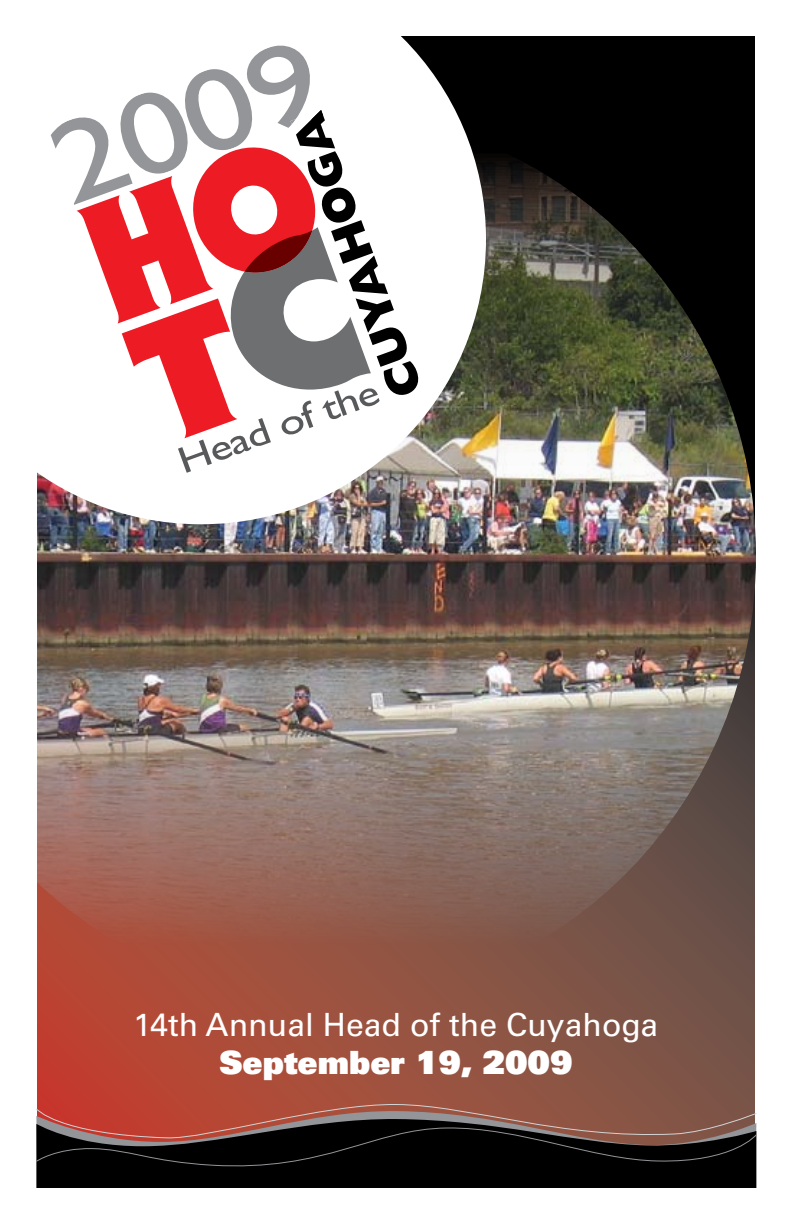
<style>
.page{position:relative;width:792px;height:1224px;background:#fff}
.page>*{position:absolute;margin:0;border:0;box-sizing:border-box;transform-origin:0 0}
.t1{font:117.4px "Gill Sans Std";color:#939598;scale:1.23 1}
.t2{font:800 47px "Gill Sans Std";color:#000}
.t3{font:37.6px "Gill Sans Std";color:#58595b;scale:1.23 1}
.t4{font:32px "Univers LT Std";color:#fff}
.t5{font:32px "Univers LT Std X Black";color:#fff}
</style>
<div class="page">
<div style="left:37px;top:550px;width:718px;height:637px;background:linear-gradient(to right,#c04733,#70594c)"></div>
<div style="left:37px;top:36px;width:718px;height:542px;background:#000"></div>
<img style="left:37px;top:158px;width:719px;height:790px">
<svg style="left:37px;top:36px;width:449px;height:488px;background:#e1e0df"></svg>
<svg style="left:77px;top:139px;width:294px;height:299px;background:#e5a5a7"></svg>
<svg style="left:291px;top:119px;width:5px;height:5px"></svg>
<div style="left:36px;top:1173px;width:720px;height:15px;background:#000"></div>
<svg style="left:36px;top:1103px;width:721px;height:70px;background:#492b25"></svg>
<h1 class="t1" style="left:33px;top:106px;width:228px;rotate:-20deg">2009</h1>
<h2 class="t2" style="left:383px;top:405px;width:301px;rotate:-110deg">CUYAHOGA</h2>
<p class="t3" style="left:172px;top:442px;width:173px;rotate:-20deg">Head of the</p>
<p class="t4" style="left:134px;top:1005px;width:526px">14th Annual Head of the Cuyahoga</p>
<p class="t5" style="left:219px;top:1042px;width:355px">September 19, 2009</p>
</div>
